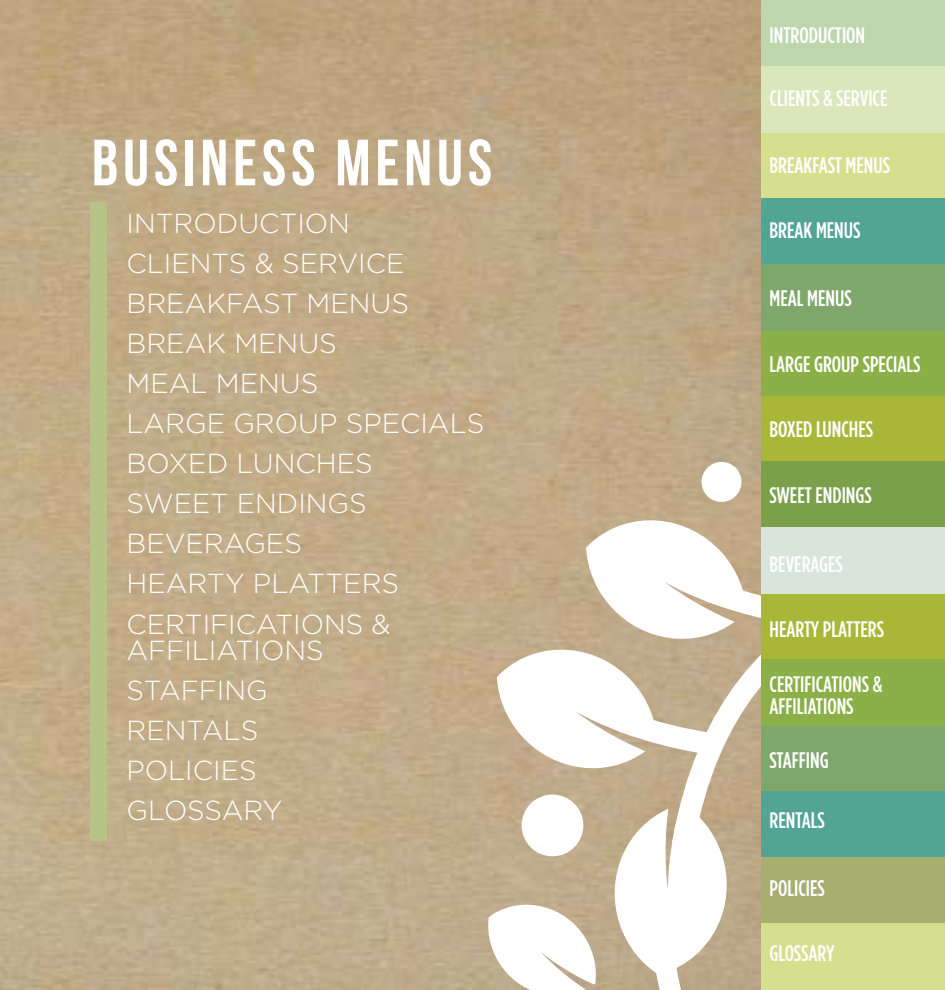
<style>
.page{position:relative;width:945px;height:990px;background:#fff}
.page>*{position:absolute;margin:0;border:0;box-sizing:border-box;transform-origin:0 0}
.t1{font:65.12px "Bebas Neue";letter-spacing:.075em;color:#fff}
.t2{font:300 27.5px/40px "Gotham";color:#fff}
.t3{font:500 22.5px/22.5px "Gotham Condensed";color:#fff}
</style>
<div class="page">
<div style="left:761px;top:132px;width:184px;height:66px;background:#d6df8e"></div>
<div style="left:761px;top:330px;width:184px;height:66px;background:#8bb047"></div>
<div style="left:761px;top:726px;width:184px;height:66px;background:#7fa76b"></div>
<div style="left:761px;top:0;width:184px;height:67px;background:#bdd6ae"></div>
<div style="left:761px;top:198px;width:184px;height:66px;background:#52a495"></div>
<div style="left:761px;top:594px;width:184px;height:66px;background:#a8b738"></div>
<div style="left:761px;top:396px;width:184px;height:66px;background:#a8b738"></div>
<div style="left:761px;top:792px;width:184px;height:66px;background:#52a495"></div>
<div style="left:761px;top:66px;width:184px;height:67px;background:#dae7bb"></div>
<div style="left:761px;top:264px;width:184px;height:66px;background:#7fa76b"></div>
<div style="left:761px;top:660px;width:184px;height:66px;background:#8bb047"></div>
<div style="left:761px;top:462px;width:184px;height:66px;background:#7aa04c"></div>
<div style="left:761px;top:857px;width:184px;height:67px;background:#a6af70"></div>
<div style="left:761px;top:528px;width:184px;height:66px;background:#d8e5db"></div>
<div style="left:761px;top:923px;width:184px;height:67px;background:#d6df8e"></div>
<img style="left:0;top:0;width:761px;height:990px">
<svg style="left:487px;top:509px;width:274px;height:481px"></svg>
<div style="left:702px;top:462px;width:40px;height:40px;background:#fff;border-radius:50%"></div>
<div style="left:522px;top:795px;width:61px;height:61px;background:#fff;border-radius:50%"></div>
<div style="left:91px;top:202px;width:16px;height:639px;background:#b7c488"></div>
<h1 class="t1" style="left:92px;top:127px;width:402px">BUSINESS MENUS</h1>
<p class="t2" style="left:127px;top:203px;width:359px">INTRODUCTION<br>CLIENTS &amp; SERVICE<br>BREAKFAST MENUS<br>BREAK MENUS<br>MEAL MENUS<br>LARGE GROUP SPECIALS<br>BOXED LUNCHES<br>SWEET ENDINGS<br>BEVERAGES<br>HEARTY PLATTERS<br>CERTIFICATIONS &amp;</p>
<p class="t2" style="left:127px;top:630px;width:199px">AFFILIATIONS<br>STAFFING<br>RENTALS<br>POLICIES<br>GLOSSARY</p>
<p class="t3" style="left:770px;top:24px;width:97px">INTRODUCTION</p>
<p class="t3" style="left:770px;top:86px;width:119px">CLIENTS &amp; SERVICE</p>
<p class="t3" style="left:770px;top:154px;width:122px">BREAKFAST MENUS</p>
<p class="t3" style="left:770px;top:219px;width:92px">BREAK MENUS</p>
<p class="t3" style="left:770px;top:286px;width:84px">MEAL MENUS</p>
<p class="t3" style="left:770px;top:352px;width:152px">LARGE GROUP SPECIALS</p>
<p class="t3" style="left:770px;top:417px;width:105px">BOXED LUNCHES</p>
<p class="t3" style="left:770px;top:483px;width:104px">SWEET ENDINGS</p>
<p class="t3" style="left:770px;top:552px;width:75px">BEVERAGES</p>
<p class="t3" style="left:770px;top:617px;width:116px">HEARTY PLATTERS</p>
<p class="t3" style="left:770px;top:672px;width:114px">CERTIFICATIONS &amp;<br>AFFILIATIONS</p>
<p class="t3" style="left:770px;top:749px;width:61px">STAFFING</p>
<p class="t3" style="left:770px;top:809px;width:57px">RENTALS</p>
<p class="t3" style="left:770px;top:876px;width:57px">POLICIES</p>
<p class="t3" style="left:770px;top:941px;width:66px">GLOSSARY</p>
</div>
